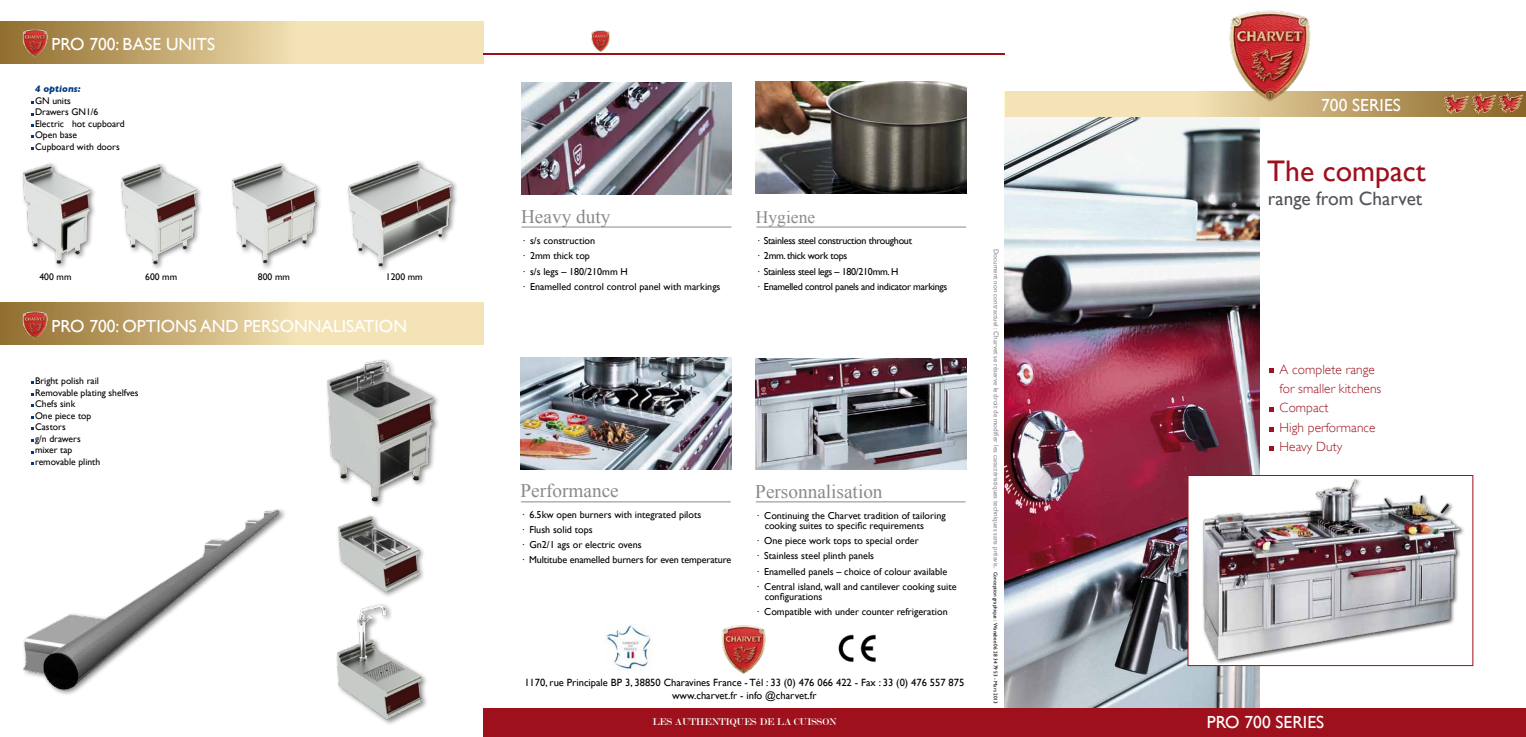
<style>
.page{position:relative;width:1526px;height:737px;background:#fff}
.page>*{position:absolute;margin:0;border:0;box-sizing:border-box;transform-origin:0 0}
.t1{font:29.75px "Gill Sans";color:#9e111c}
.t2{font:19.25px "Times New Roman";color:#8b888d}
.t3{font:19.25px "Gill Sans";color:#54515a}
.t4{font:17.5px "Gill Sans";color:#fff}
.t5{font:17.5px "Times New Roman";color:#8b888d}
.t6{font:300 13.3px/19.2px "Gill Sans";letter-spacing:.005em;color:#9e111c}
.t7{font:10.5px/12.6px "Gill Sans";color:#000;text-align:center}
.t8{font:10.5px "Modern";color:#fff}
.t9{font:10.06px/15.3px "Gill Sans";color:#000}
.t10{font:10.06px/15.3px "Gill Sans";letter-spacing:-.03em;color:#000}
.t11{font:9.62px/11.5px "Gill Sans";color:#000}
.t12{font:italic 700 9.62px "Gill Sans";color:#003882}
.t13{font:7px "Gill Sans";color:#8b888d}
.s1{font-size:5.25px;color:#000}
</style>
<div class="page">
<img style="left:0;top:21px;width:484px;height:42px">
<img style="left:1005px;top:117px;width:254px;height:591px">
<img style="left:1005px;top:92px;width:520px;height:25px">
<hr style="left:483px;top:53px;width:521px;height:2px;background:#9e111c">
<svg style="left:1269px;top:427px;width:4px;height:4px"></svg>
<img style="left:1443px;top:94px;width:25px;height:20px">
<img style="left:1471px;top:94px;width:24px;height:19px">
<img style="left:1498px;top:93px;width:24px;height:20px">
<img style="left:521px;top:82px;width:211px;height:112px">
<img style="left:756px;top:82px;width:210px;height:111px">
<hr style="left:756px;top:227px;width:210px;height:1px;background:#8b888d">
<hr style="left:521px;top:227px;width:210px;height:1px;background:#8b888d">
<hr style="left:756px;top:501px;width:209px;height:1px;background:#8b888d">
<hr style="left:521px;top:501px;width:209px;height:1px;background:#8b888d">
<div style="left:1188px;top:475px;width:284px;height:190px;background:#fff"></div>
<img style="left:1202px;top:479px;width:259px;height:182px">
<div style="left:1187px;top:475px;width:286px;height:191px;border:1px solid #9e111c"></div>
<div style="left:484px;top:708px;width:1041px;height:29px;background:#9e111c"></div>
<svg style="left:1269px;top:407px;width:4px;height:5px"></svg>
<svg style="left:1269px;top:446px;width:4px;height:4px"></svg>
<svg style="left:1269px;top:368px;width:4px;height:5px"></svg>
<div style="left:20px;top:161px;width:77px;height:109px;background:#000;opacity:.5"></div>
<img style="left:20px;top:163px;width:72px;height:103px">
<div style="left:119px;top:162px;width:84px;height:108px;background:#000;opacity:.5"></div>
<img style="left:119px;top:162px;width:81px;height:104px">
<div style="left:229px;top:161px;width:93px;height:109px;background:#000;opacity:.5"></div>
<img style="left:229px;top:162px;width:90px;height:104px">
<img style="left:348px;top:161px;width:108px;height:108px">
<img style="left:23px;top:509px;width:262px;height:186px">
<div style="left:335px;top:513px;width:91px;height:84px;background:#000;opacity:.5"></div>
<img style="left:335px;top:514px;width:89px;height:79px">
<img style="left:336px;top:604px;width:91px;height:120px">
<img style="left:327px;top:359px;width:111px;height:147px">
<img style="left:0;top:303px;width:484px;height:42px">
<img style="left:1228px;top:11px;width:82px;height:91px">
<img style="left:591px;top:30px;width:19px;height:21px">
<img style="left:722px;top:625px;width:43px;height:48px">
<img style="left:23px;top:30px;width:24px;height:27px">
<img style="left:23px;top:311px;width:24px;height:28px">
<img style="left:838px;top:634px;width:38px;height:28px">
<img style="left:605px;top:624px;width:46px;height:46px">
<img style="left:520px;top:357px;width:211px;height:112px">
<img style="left:756px;top:358px;width:210px;height:112px">
<h3 class="t4" style="left:52px;top:34px;width:165px">PRO 700: BASE UNITS</h3>
<p class="t12" style="left:35px;top:83px;width:47px">4 options:</p>
<p class="t11" style="left:35px;top:94px;width:91px">GN units<br>Drawers GN1/6<br>Electric hot cupboard<br>Open base<br>Cupboard with doors</p>
<p class="t11" style="left:39px;top:271px;width:33px">400 mm</p>
<p class="t11" style="left:145px;top:271px;width:33px">600 mm</p>
<p class="t11" style="left:258px;top:271px;width:33px">800 mm</p>
<p class="t11" style="left:386px;top:271px;width:38px">1200 mm</p>
<h3 class="t4" style="left:52px;top:315px;width:357px">PRO 700: OPTIONS AND PERSONNALISATION</h3>
<p class="t11" style="left:35px;top:375px;width:105px">Bright polish rail<br>Removable plating shelfves<br>Chefs sink<br>One piece top<br>Castors<br>g/n drawers<br>mixer tap<br>removable plinth</p>
<h2 class="t2" style="left:521px;top:203px;width:91px">Heavy duty</h2>
<p class="t9" style="left:521px;top:233px;width:201px">· s/s construction<br>· 2mm thick top<br>· s/s legs – 180/210mm H<br>· Enamelled control control panel with markings</p>
<h3 class="t5" style="left:756px;top:205px;width:61px">Hygiene</h3>
<p class="t10" style="left:756px;top:233px;width:193px">· Stainless steel construction throughout<br>· 2mm. thick work tops<br>· Stainless steel legs – 180/210mm. H<br>· Enamelled control panels and indicator markings</p>
<h2 class="t2" style="left:520px;top:478px;width:100px">Performance</h2>
<p class="t9" style="left:520px;top:506px;width:212px">· 6.5kw open burners with integrated pilots<br>· Flush solid tops<br>· Gn2/1 ags or electric ovens<br>· Multitube enamelled burners for even temperature</p>
<h2 class="t2" style="left:755px;top:478px;width:129px">Personnalisation</h2>
<p class="t9" style="left:764px;top:510px;width:182px;line-height:10.1px;text-indent:-9px">· Continuing the Charvet tradition of tailoring cooking suites to specific requirements</p>
<p class="t9" style="left:755px;top:533px;width:203px">· One piece work tops to special order<br>· Stainless steel plinth panels<br>· Enamelled panels – choice of colour available<br>· Central island, wall and cantilever cooking suite</p>
<p class="t9" style="left:755px;top:589px;width:194px;text-indent:9px">configurations<br>· Compatible with under counter refrigeration</p>
<p class="t7" style="left:524px;top:676px;width:441px">1170, rue Principale BP 3, 38850 Charavines France - Tél : 33 (0) 476 066 422 - Fax : 33 (0) 476 557 875 www.charvet.fr - info @charvet.fr</p>
<h3 class="t4" style="left:601px;top:713px;width:288px">LES AUTHENTIQUES DE LA CUISSON</h3>
<p class="t8" style="left:652px;top:716px;width:185px">LES AUTHENTIQUES DE LA CUISSON</p>
<p class="t13" style="left:1000px;top:249px;width:456px;rotate:90deg">Document non contractuel : Charvet se réserve le droit de modifier les caractéristiques techniques sans préavis. <span class="s1">Conception graphique : Wanabee 06 28 34 79 53 - Mars 2013</span></p>
<h3 class="t4" style="left:1321px;top:95px;width:81px">700 SERIES</h3>
<h1 class="t1" style="left:1267px;top:154px;width:160px">The compact</h1>
<h2 class="t3" style="left:1267px;top:187px;width:156px">range from Charvet</h2>
<h3 class="t6" style="left:1279px;top:360px;width:103px">A complete range for smaller kitchens<br>Compact<br>High performance<br>Heavy Duty</h3>
<h3 class="t4" style="left:1206px;top:711px;width:119px">PRO 700 SERIES</h3>
</div>
